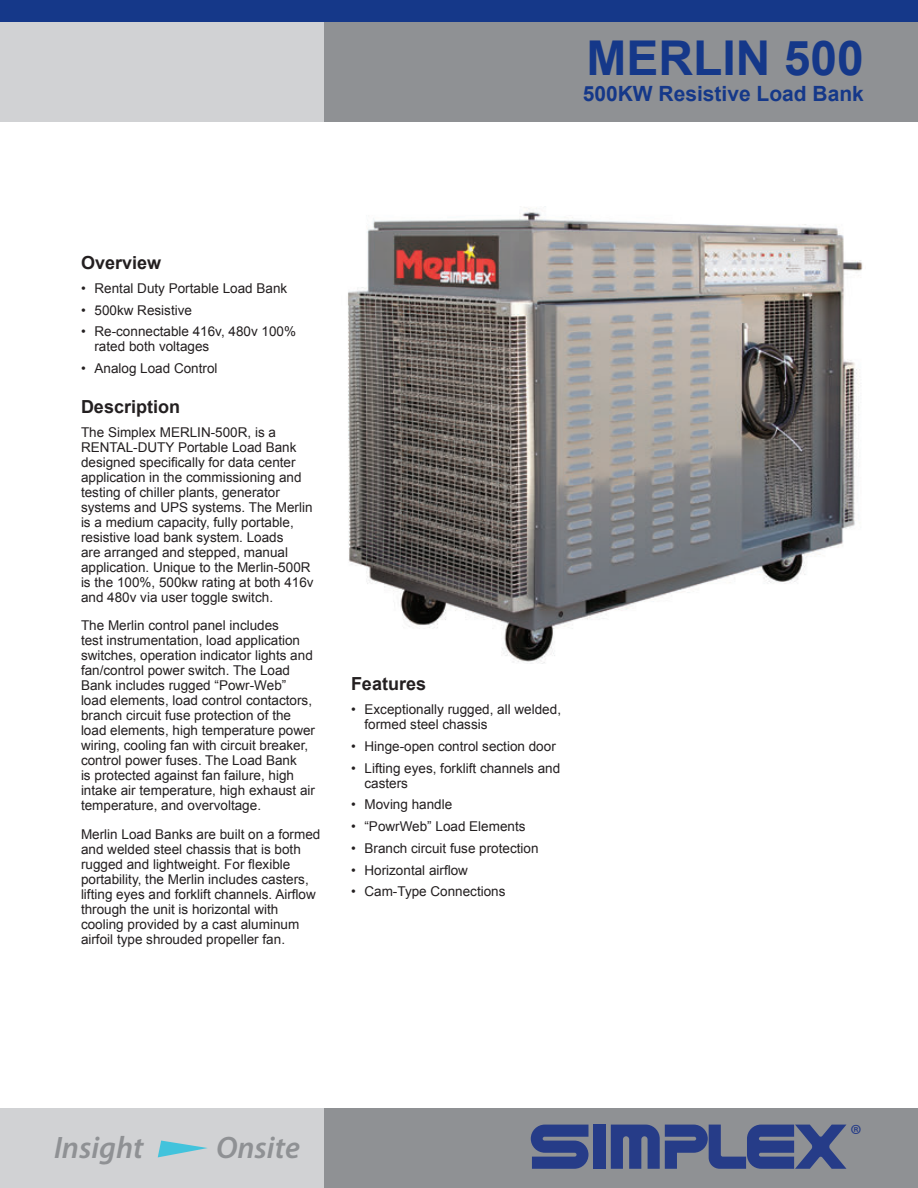
<style>
.page{position:relative;width:918px;height:1188px;background:#fff}
.page>*{position:absolute;margin:0;border:0;box-sizing:border-box;transform-origin:0 0}
.t1{font:700 48px "Arial";color:#153889}
.t2{font:italic 600 31.05px "Myriad Pro";color:#8f9194}
.t3{font:28.05px "Myriad Pro";color:#263c88}
.t4{font:700 21px "Arial";color:#153889}
.t5{font:700 18px "Arial";color:#231f20}
.t6{font:13.5px/15px "Arial";color:#231f20}
</style>
<div class="page">
<div style="left:0;top:1108px;width:918px;height:80px;background:#8f9194"></div>
<div style="left:0;top:1108px;width:324px;height:80px;background:#d1d2d4"></div>
<div style="left:0;top:1px;width:918px;height:121px;background:#8f9194"></div>
<div style="left:0;top:1px;width:324px;height:121px;background:#d1d2d4"></div>
<div style="left:0;top:0;width:918px;height:21px;background:#153889"></div>
<div style="left:594px;top:1125px;width:12px;height:44px;background:#263c88"></div>
<svg style="left:531px;top:1125px;width:57px;height:44px"></svg>
<svg style="left:611px;top:1125px;width:235px;height:44px"></svg>
<svg style="left:158px;top:1141px;width:50px;height:16px"></svg>
<img style="left:348px;top:206px;width:515px;height:457px">
<h1 class="t1" style="left:587px;top:27px;width:279px">MERLIN 500</h1>
<h3 class="t4" style="left:583px;top:79px;width:283px">500KW Resistive Load Bank</h3>
<h3 class="t5" style="left:81px;top:251px;width:82px">Overview</h3>
<p class="t6" style="left:81px;top:281px;width:208px">• Rental Duty Portable Load Bank</p>
<p class="t6" style="left:81px;top:303px;width:113px">• 500kw Resistive</p>
<p class="t6" style="left:94px;top:324px;width:203px;text-indent:-14px">• Re-connectable 416v, 480v 100% rated both voltages</p>
<p class="t6" style="left:81px;top:361px;width:138px">• Analog Load Control</p>
<h3 class="t5" style="left:81px;top:394px;width:101px">Description</h3>
<p class="t6" style="left:81px;top:425px;width:234px">The Simplex MERLIN-500R, is a RENTAL-DUTY Portable Load Bank designed specifically for data center application in the commissioning and testing of chiller plants, generator systems and UPS systems. The Merlin is a medium capacity, fully portable, resistive load bank system. Loads<br>are arranged and stepped, manual application. Unique to the Merlin-500R is the 100%, 500kw rating at both 416v and 480v via user toggle switch.</p>
<p class="t6" style="left:81px;top:618px;width:236px">The Merlin control panel includes<br>test instrumentation, load application switches, operation indicator lights and fan/control power switch. The Load Bank includes rugged “Powr-Web” load elements, load control contactors, branch circuit fuse protection of the load elements, high temperature power wiring, cooling fan with circuit breaker, control power fuses. The Load Bank<br>is protected against fan failure, high intake air temperature, high exhaust air temperature, and overvoltage.</p>
<p class="t6" style="left:81px;top:827px;width:241px">Merlin Load Banks are built on a formed and welded steel chassis that is both rugged and lightweight. For flexible portability, the Merlin includes casters, lifting eyes and forklift channels. Airflow through the unit is horizontal with cooling provided by a cast aluminum airfoil type shrouded propeller fan.</p>
<h3 class="t5" style="left:351px;top:672px;width:77px">Features</h3>
<p class="t6" style="left:364px;top:702px;width:198px;text-indent:-14px">• Exceptionally rugged, all welded, formed steel chassis</p>
<p class="t6" style="left:351px;top:739px;width:206px">• Hinge-open control section door</p>
<p class="t6" style="left:364px;top:761px;width:197px;text-indent:-14px">• Lifting eyes, forklift channels and casters</p>
<p class="t6" style="left:351px;top:797px;width:103px">• Moving handle</p>
<p class="t6" style="left:351px;top:819px;width:176px">• “PowrWeb” Load Elements</p>
<p class="t6" style="left:351px;top:841px;width:189px">• Branch circuit fuse protection</p>
<p class="t6" style="left:351px;top:862px;width:119px">• Horizontal airflow</p>
<p class="t6" style="left:351px;top:884px;width:156px">• Cam-Type Connections</p>
<h2 class="t2" style="left:54px;top:1127px;width:91px">Insight</h2>
<h2 class="t2" style="left:216px;top:1127px;width:85px">Onsite</h2>
<h3 class="t3" style="left:850px;top:1117px;width:13px">®</h3>
</div>
